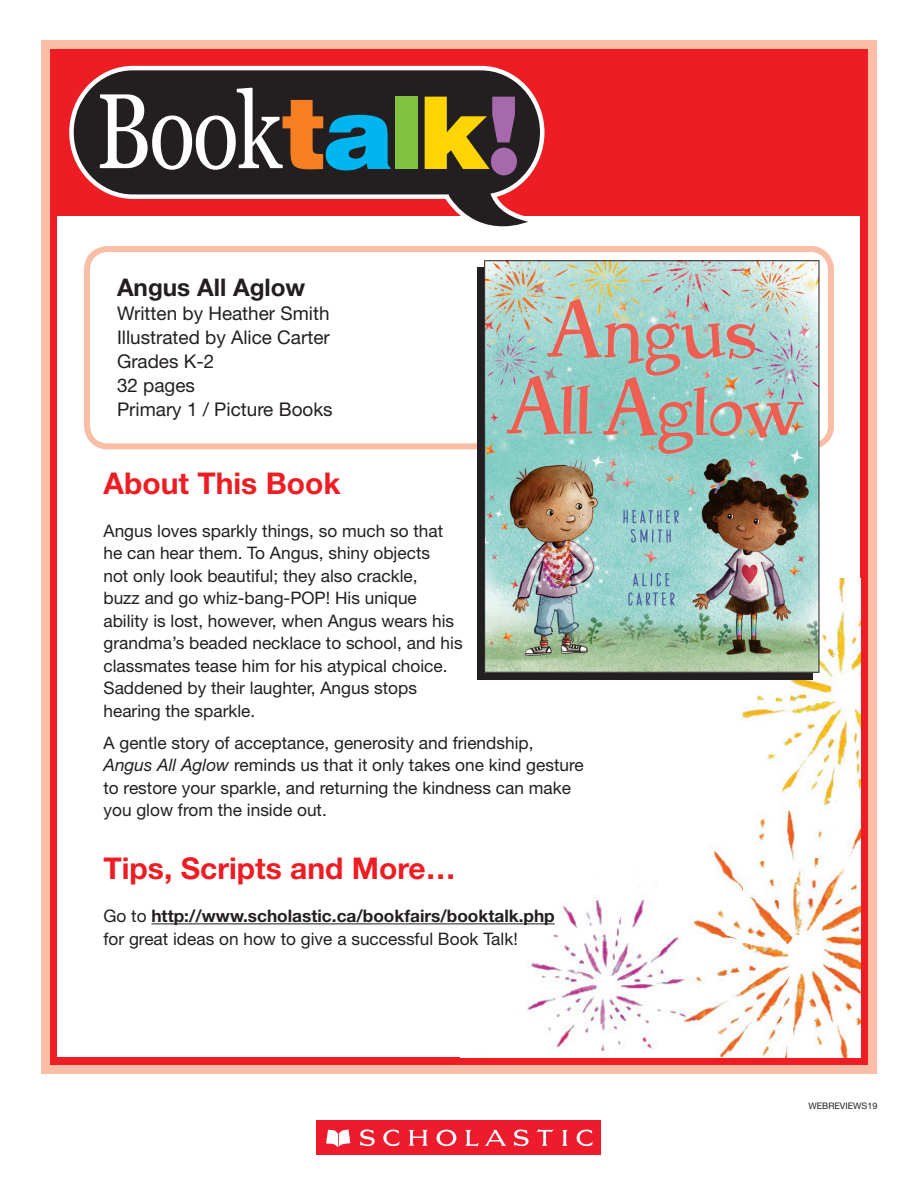
<style>
.page{position:relative;width:918px;height:1188px;background:#fff}
.page>*{position:absolute;margin:0;border:0;box-sizing:border-box;transform-origin:0 0}
.Head_01{font:700 30px "Helvetica Neue LT Std";color:#ee1d23}
.t1{font:700 24.3px "Helvetica Neue LT Std";color:#231f20}
.Blurb{font:18.9px "Helvetica Neue LT Std";color:#231f20}
.TX01_Second{font:17.25px/22.5px "Helvetica Neue LT Std";color:#231f20}
.t2{font:9px "Helvetica Neue LT Std";color:#231f20}
.s1{font-style:italic}
.s2{font-weight:700}
</style>
<div class="page">
<div style="left:41px;top:40px;width:836px;height:1034px;background:#fabda6"></div>
<div style="left:50px;top:49px;width:818px;height:1016px;background:#ee1d23"></div>
<div style="left:58px;top:217px;width:802px;height:840px;background:#fff"></div>
<svg style="left:69px;top:66px;width:476px;height:161px;fill:#231f20"></svg>
<svg style="left:100px;top:88px;width:291px;height:82px;background:#586060"></svg>
<div style="left:395px;top:97px;width:23px;height:72px;background:#81c340"></div>
<svg style="left:425px;top:97px;width:92px;height:78px;background:#957730"></svg>
<div style="left:317px;top:1120px;width:284px;height:35px;background:#ee1b2d"></div>
<svg style="left:326px;top:1129px;width:267px;height:18px"></svg>
<div style="left:84px;top:246px;width:750px;height:203px;border:6px solid #fabda6;border-radius:21px"></div>
<img style="left:460px;top:579px;width:400px;height:478px">
<hr style="left:151px;top:923px;width:404px;height:1px;background:#231f20">
<div style="left:477px;top:267px;width:336px;height:412px;background:#231f20"></div>
<img style="left:486px;top:262px;width:331px;height:409px">
<div style="left:484px;top:260px;width:335px;height:413px;border:1px solid #231f20"></div>
<p class="t1" style="left:117px;top:273px;width:190px">Angus All Aglow</p>
<p class="Blurb" style="left:117px;top:302px;width:214px">Written by Heather Smith</p>
<p class="Blurb" style="left:117px;top:326px;width:214px">Illustrated by Alice Carter</p>
<p class="Blurb" style="left:117px;top:350px;width:99px">Grades K-2</p>
<p class="Blurb" style="left:117px;top:374px;width:80px">32 pages</p>
<p class="Blurb" style="left:117px;top:398px;width:217px">Primary 1 / Picture Books</p>
<p class="Head_01" style="left:104px;top:465px;width:239px">About This Book</p>
<p class="TX01_Second" style="left:104px;top:519px;width:361px">Angus loves sparkly things, so much so that he can hear them. To Angus, shiny objects<br>not only look beautiful; they also crackle,<br>buzz and go whiz-bang-POP! His unique ability is lost, however, when Angus wears his grandma’s beaded necklace to school, and his classmates tease him for his atypical choice.<br>Saddened by their laughter, Angus stops hearing the sparkle.</p>
<p class="TX01_Second" style="left:104px;top:731px;width:482px">A gentle story of acceptance, generosity and friendship, <span class="s1">Angus All Aglow</span> reminds us that it only takes one kind gesture to restore your sparkle, and returning the kindness can make you glow from the inside out.</p>
<p class="Head_01" style="left:104px;top:850px;width:354px">Tips, Scripts and More…</p>
<p class="TX01_Second" style="left:104px;top:905px;width:453px">Go to <span class="s2">http://www.scholastic.ca/bookfairs/booktalk.php </span>for great ideas on how to give a successful Book Talk!</p>
<p class="t2" style="left:808px;top:1100px;width:71px">WEBREVIEWS19</p>
</div>
